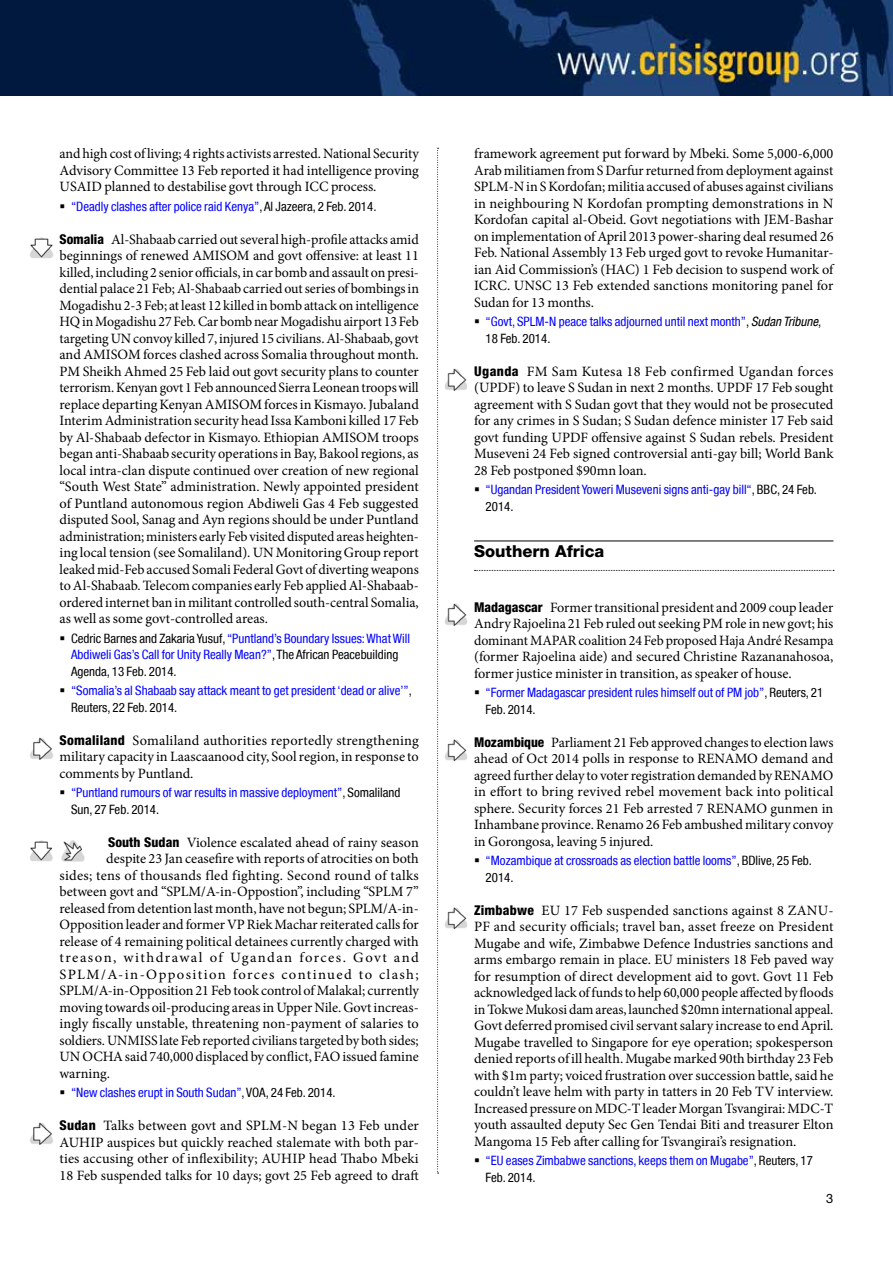
<style>
.page{position:relative;width:893px;height:1263px;background:#fff}
.page>*{position:absolute;margin:0;border:0;box-sizing:border-box;transform-origin:0 0}
.t1{font:800 16.5px "Helvetica Neue";color:#000}
.t2{font:14.25px/16.5px "Minion Pro";color:#000;text-align:justify}
.t3{font:14.25px "Minion Pro";letter-spacing:.095em;color:#000}
.t4{font:14.25px "Minion Pro";letter-spacing:.02em;color:#000}
.t5{font:condensed 12.9px/16.5px "Helvetica Neue LT";color:#00f}
.t6{font:12.9px "Helvetica Neue";color:#000}
.s1{color:#000}
.s2{font-family:"Helvetica Neue";font-weight:800;font-stretch:condensed;font-size:13.5px}
.s3{font-style:italic;color:#000}
</style>
<div class="page">
<img style="left:0;top:0;width:893px;height:96px">
<svg style="left:437px;top:148px;width:2px;height:1026px"></svg>
<img style="left:30px;top:237px;width:23px;height:21px">
<img style="left:30px;top:737px;width:23px;height:23px">
<img style="left:30px;top:840px;width:55px;height:22px">
<img style="left:30px;top:1122px;width:23px;height:23px">
<hr style="left:474px;top:541px;width:359px;height:1px;background:#000">
<svg style="left:474px;top:570px;width:360px;height:1px"></svg>
<img style="left:445px;top:368px;width:22px;height:23px">
<img style="left:445px;top:603px;width:22px;height:23px">
<img style="left:445px;top:739px;width:22px;height:22px">
<img style="left:445px;top:907px;width:22px;height:22px">
<p class="t2" style="left:60px;top:145px;width:361px">and high cost of living; 4 rights activists arrested. National Security Advisory Committee 13 Feb reported it had intelligence proving USAID planned to destabilise govt through ICC process.</p>
<p class="t5" style="left:71px;top:198px;width:307px">“Deadly clashes after police raid Kenya”<span class="s1">, Al Jazeera, 2 Feb. 2014.</span></p>
<p class="t2" style="left:60px;top:231px;width:361px"><span class="s2">Somalia</span> Al-Shabaab carried out several high-profile attacks amid beginnings of renewed AMISOM and govt offensive: at least 11 killed, including 2 senior officials, in car bomb and assault on presi&shy;dential palace 21 Feb; Al-Shabaab carried out series of bombings in Mogadishu 2-3 Feb; at least 12 killed in bomb attack on intelligence HQ in Mogadishu 27 Feb. Car bomb near Mogadishu airport 13 Feb targeting UN convoy killed 7, injured 15 civilians. Al-Shabaab, govt and AMISOM forces clashed across Somalia throughout month.<br>PM Sheikh Ahmed 25 Feb laid out govt security plans to counter terrorism. Kenyan govt 1 Feb announced Sierra Leonean troops will replace departing Kenyan AMISOM forces in Kismayo. Jubaland Interim Administration security head Issa Kamboni killed 17 Feb by Al-Shabaab defector in Kismayo. Ethiopian AMISOM troops began anti-Shabaab security operations in Bay, Bakool regions, as local intra-clan dispute continued over creation of new regional “South West State” administration. Newly appointed president of Puntland autonomous region Abdiweli Gas 4 Feb suggested disputed Sool, Sanag and Ayn regions should be under Puntland administration; ministers early Feb visited disputed areas heighten&shy;ing local tension (see Somaliland). UN Monitoring Group report leaked mid-Feb accused Somali Federal Govt of diverting weapons to Al-Shabaab. Telecom companies early Feb applied Al-Shabaab&shy;ordered internet ban in militant controlled south-central Somalia, as well as some govt-controlled areas.</p>
<p class="t5" style="left:71px;top:630px;width:341px"><span class="s1">Cedric Barnes and Zakaria Yusuf,</span> “Puntland’s Boundary Issues: What Will<br>Abdiweli Gas’s Call for Unity Really Mean?”<span class="s1">, The African Peacebuilding<br>Agenda, 13 Feb. 2014.</span></p>
<p class="t5" style="left:71px;top:682px;width:342px">“Somalia’s al Shabaab say attack meant to get president ‘dead or alive’”<span class="s1">,<br>Reuters, 22 Feb. 2014.</span></p>
<p class="t2" style="left:60px;top:732px;width:361px"><span class="s2">Somaliland</span> Somaliland authorities reportedly strengthening military capacity in Laascaanood city, Sool region, in response to comments by Puntland.</p>
<p class="t5" style="left:71px;top:784px;width:331px">“Puntland rumours of war results in massive deployment”<span class="s1">, Somaliland<br>Sun, 27 Feb. 2014.</span></p>
<p class="t2" style="left:108px;top:834px;width:312px"><span class="s2">South Sudan</span> Violence escalated ahead of rainy season</p>
<p class="t2" style="left:106px;top:850px;width:314px">despite 23 Jan ceasefire with reports of atrocities on both</p>
<p class="t4" style="left:60px;top:866px;width:361px">sides; tens of thousands fled fighting. Second round of talks</p>
<p class="t2" style="left:60px;top:883px;width:361px">between govt and “SPLM/A-in-Oppostion”, including “SPLM 7”</p>
<p class="t2" style="left:60px;top:900px;width:361px">released from detention last month, have not begun; SPLM/A-in-</p>
<p class="t2" style="left:60px;top:916px;width:361px">Opposition leader and former VP Riek Machar reiterated calls for</p>
<p class="t2" style="left:60px;top:933px;width:361px">release of 4 remaining political detainees currently charged with</p>
<p class="t3" style="left:60px;top:948px;width:361px">treason, withdrawal of Ugandan forces. Govt and</p>
<p class="t3" style="left:60px;top:965px;width:361px">SPLM/A-in-Opposition forces continued to clash;</p>
<p class="t2" style="left:60px;top:982px;width:361px">SPLM/A-in-Opposition 21 Feb took control of Malakal; currently</p>
<p class="t2" style="left:60px;top:999px;width:361px">moving towards oil-producing areas in Upper Nile. Govt increas-</p>
<p class="t2" style="left:60px;top:1015px;width:361px">ingly fiscally unstable, threatening non-payment of salaries to</p>
<p class="t2" style="left:60px;top:1032px;width:361px">soldiers. UNMISS late Feb reported civilians targeted by both sides;</p>
<p class="t2" style="left:60px;top:1048px;width:361px">UN OCHA said 740,000 displaced by conflict, FAO issued famine</p>
<p class="t2" style="left:60px;top:1065px;width:52px">warning.</p>
<p class="t5" style="left:71px;top:1084px;width:266px">“New clashes erupt in South Sudan”<span class="s1">, VOA, 24 Feb. 2014.</span></p>
<p class="t2" style="left:60px;top:1117px;width:361px"><span class="s2">Sudan</span> Talks between govt and SPLM-N began 13 Feb under AUHIP auspices but quickly reached stalemate with both par&shy;ties accusing other of inflexibility; AUHIP head Thabo Mbeki 18 Feb suspended talks for 10 days; govt 25 Feb agreed to draft</p>
<p class="t2" style="left:474px;top:145px;width:361px">framework agreement put forward by Mbeki. Some 5,000-6,000<br>Arab militiamen from S Darfur returned from deployment against SPLM-N in S Kordofan; militia accused of abuses against civilians in neighbouring N Kordofan prompting demonstrations in N Kordofan capital al-Obeid. Govt negotiations with JEM-Bashar on implementation of April 2013 power-sharing deal resumed 26<br>Feb. National Assembly 13 Feb urged govt to revoke Humanitar&shy;ian Aid Commission’s (HAC) 1 Feb decision to suspend work of ICRC. UNSC 13 Feb extended sanctions monitoring panel for Sudan for 13 months.</p>
<p class="t5" style="left:486px;top:313px;width:337px">“Govt, SPLM-N peace talks adjourned until next month”<span class="s1">,</span> <span class="s3">Sudan Tribune</span><span class="s1">,<br>18 Feb. 2014.</span></p>
<p class="t2" style="left:474px;top:363px;width:361px"><span class="s2">Uganda</span> FM Sam Kutesa 18 Feb confirmed Ugandan forces (UPDF) to leave S Sudan in next 2 months. UPDF 17 Feb sought agreement with S Sudan govt that they would not be prosecuted for any crimes in S Sudan; S Sudan defence minister 17 Feb said govt funding UPDF offensive against S Sudan rebels. President Museveni 24 Feb signed controversial anti-gay bill; World Bank 28 Feb postponed $90mn loan.</p>
<p class="t5" style="left:486px;top:481px;width:333px">“Ugandan President Yoweri Museveni signs anti-gay bill“<span class="s1">, BBC, 24 Feb.<br>2014.</span></p>
<p class="t1" style="left:474px;top:542px;width:132px">Southern Africa</p>
<p class="t2" style="left:474px;top:599px;width:361px"><span class="s2">Madagascar</span> Former transitional president and 2009 coup leader Andry Rajoelina 21 Feb ruled out seeking PM role in new govt; his dominant MAPAR coalition 24 Feb proposed Haja André Resampa (former Rajoelina aide) and secured Christine Razananahosoa, former justice minister in transition, as speaker of house.</p>
<p class="t5" style="left:486px;top:684px;width:339px">“Former Madagascar president rules himself out of PM job”<span class="s1">, Reuters, 21<br>Feb. 2014.</span></p>
<p class="t2" style="left:474px;top:734px;width:361px"><span class="s2">Mozambique</span> Parliament 21 Feb approved changes to election laws ahead of Oct 2014 polls in response to RENAMO demand and agreed further delay to voter registration demanded by RENAMO in effort to bring revived rebel movement back into political sphere. Security forces 21 Feb arrested 7 RENAMO gunmen in Inhambane province. Renamo 26 Feb ambushed military convoy in Gorongosa, leaving 5 injured.</p>
<p class="t5" style="left:486px;top:852px;width:328px">“Mozambique at crossroads as election battle looms”<span class="s1">, BDlive, 25 Feb.<br>2014.</span></p>
<p class="t2" style="left:474px;top:902px;width:361px"><span class="s2">Zimbabwe</span> EU 17 Feb suspended sanctions against 8 ZANU-PF and security officials; travel ban, asset freeze on President Mugabe and wife, Zimbabwe Defence Industries sanctions and arms embargo remain in place. EU ministers 18 Feb paved way for resumption of direct development aid to govt. Govt 11 Feb acknowledged lack of funds to help 60,000 people affected by floods in Tokwe Mukosi dam areas, launched $20mn international appeal.<br>Govt deferred promised civil servant salary increase to end April.<br>Mugabe travelled to Singapore for eye operation; spokesperson denied reports of ill health. Mugabe marked 90th birthday 23 Feb with $1m party; voiced frustration over succession battle, said he couldn’t leave helm with party in tatters in 20 Feb TV interview.<br>Increased pressure on MDC-T leader Morgan Tsvangirai: MDC-T youth assaulted deputy Sec Gen Tendai Biti and treasurer Elton Mangoma 15 Feb after calling for Tsvangirai’s resignation.</p>
<p class="t5" style="left:486px;top:1152px;width:329px">“EU eases Zimbabwe sanctions, keeps them on Mugabe”<span class="s1">, Reuters, 17<br>Feb. 2014.</span></p>
<p class="t6" style="left:826px;top:1191px;width:9px">3</p>
</div>
